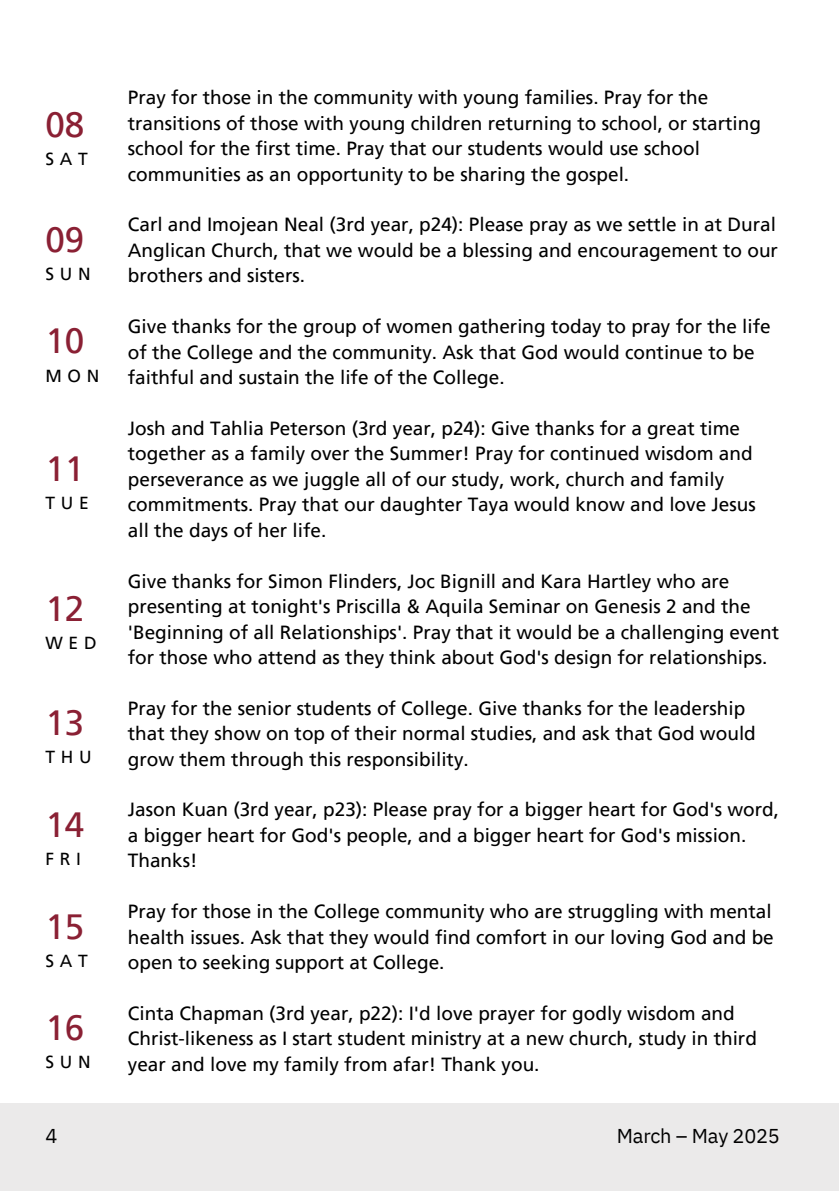
<style>
.page{position:relative;width:839px;height:1191px;background:#fff}
.page>*{position:absolute;margin:0;border:0;box-sizing:border-box;transform-origin:0 0}
.t1{font:35px "Frutiger LT Pro";color:#8a2034}
.t2{font:20px "IBM Plex Sans";letter-spacing:-.01em;color:#000}
.t3{font:19px/25.6px "Frutiger LT Pro";color:#000}
.t4{font:17.4px "Frutiger LT Pro";letter-spacing:.335em;color:#000}
</style>
<div class="page">
<div style="left:0;top:1104px;width:838px;height:87px;background:#ebeaea"></div>
<p class="t1" style="left:45px;top:104px;width:40px">08</p>
<h1 class="t4" style="left:45px;top:149px;width:44px">SAT</h1>
<p class="t3" style="left:128px;top:85px;width:634px">Pray for those in the community with young families. Pray for the transitions of those with young children returning to school, or starting school for the first time. Pray that our students would use school communities as an opportunity to be sharing the gospel.</p>
<p class="t1" style="left:45px;top:218px;width:40px">09</p>
<p class="t3" style="left:128px;top:212px;width:651px;text-align:justify">Carl and Imojean Neal (3rd year, p24): Please pray as we settle in at Dural Anglican Church, that we would be a blessing and encouragement to our brothers and sisters.</p>
<h1 class="t4" style="left:45px;top:263px;width:47px">SUN</h1>
<p class="t1" style="left:45px;top:320px;width:40px">10</p>
<p class="t3" style="left:128px;top:314px;width:644px">Give thanks for the group of women gathering today to pray for the life of the College and the community. Ask that God would continue to be faithful and sustain the life of the College.</p>
<h1 class="t4" style="left:45px;top:365px;width:56px">MON</h1>
<p class="t1" style="left:45px;top:447px;width:40px">11</p>
<h1 class="t4" style="left:45px;top:492px;width:45px">TUE</h1>
<p class="t1" style="left:45px;top:587px;width:40px">12</p>
<h1 class="t4" style="left:45px;top:632px;width:53px">WED</h1>
<p class="t3" style="left:128px;top:415px;width:629px">Josh and Tahlia Peterson (3rd year, p24): Give thanks for a great time together as a family over the Summer! Pray for continued wisdom and perseverance as we juggle all of our study, work, church and family commitments. Pray that our daughter Taya would know and love Jesus all the days of her life.</p>
<p class="t3" style="left:128px;top:568px;width:652px">Give thanks for Simon Flinders, Joc Bignill and Kara Hartley who are presenting at tonight's Priscilla &amp; Aquila Seminar on Genesis 2 and the 'Beginning of all Relationships'. Pray that it would be a challenging event for those who attend as they think about God's design for relationships.</p>
<p class="t1" style="left:45px;top:701px;width:40px">13</p>
<p class="t3" style="left:128px;top:695px;width:629px">Pray for the senior students of College. Give thanks for the leadership that they show on top of their normal studies, and ask that God would grow them through this responsibility.</p>
<h1 class="t4" style="left:45px;top:747px;width:48px">THU</h1>
<p class="t1" style="left:45px;top:803px;width:40px">14</p>
<p class="t3" style="left:128px;top:797px;width:652px">Jason Kuan (3rd year, p23): Please pray for a bigger heart for God's word, a bigger heart for God's people, and a bigger heart for God's mission.<br>Thanks!</p>
<h1 class="t4" style="left:45px;top:848px;width:37px">FRI</h1>
<p class="t1" style="left:45px;top:905px;width:40px">15</p>
<p class="t3" style="left:128px;top:899px;width:647px;text-align:justify">Pray for those in the College community who are struggling with mental health issues. Ask that they would find comfort in our loving God and be open to seeking support at College.</p>
<h1 class="t4" style="left:45px;top:950px;width:44px">SAT</h1>
<p class="t1" style="left:45px;top:1007px;width:40px">16</p>
<h1 class="t3" style="left:128px;top:1000px;width:630px">Cinta Chapman (3rd year, p22): I'd love prayer for godly wisdom and<br>Christ-likeness as I start student ministry at a new church, study in third year and love my family from afar! Thank you.</h1>
<h1 class="t4" style="left:45px;top:1052px;width:47px">SUN</h1>
<p class="t2" style="left:45px;top:1122px;width:13px">4</p>
<p class="t2" style="left:617px;top:1122px;width:164px">March – May 2025</p>
</div>
